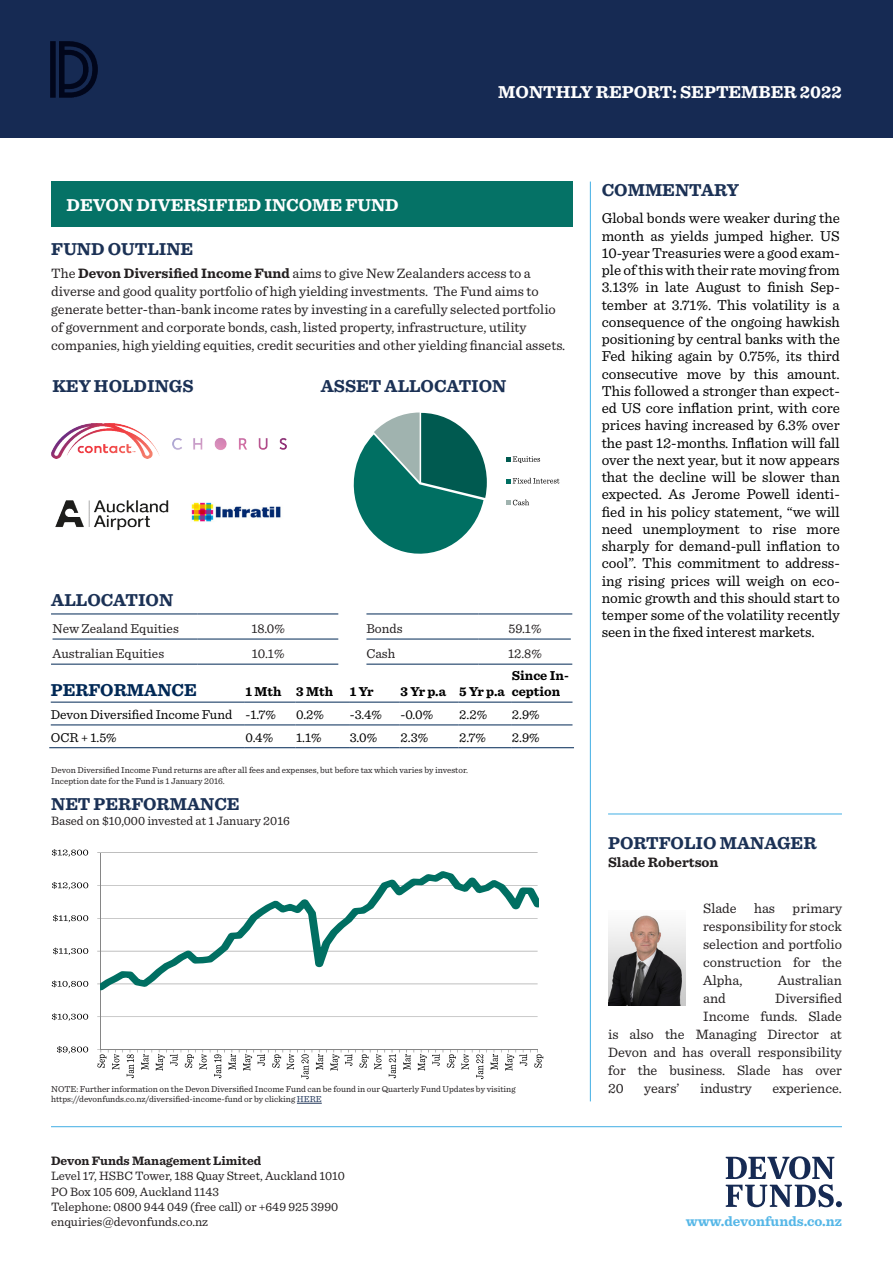
<style>
.page{position:relative;width:893px;height:1263px;background:#fff}
.page>*{position:absolute;margin:0;border:0;box-sizing:border-box;transform-origin:0 0}
.t1{font:700 18px "Sentinel";color:#1b3155}
.t2{font:700 18px "Sentinel";color:#fff}
.t3{font:700 18px "Sentinel";color:#002855}
.t4{font:15px/17.2px "Sentinel";color:#000;text-align:justify}
.t5{font:14.25px/18px "Sentinel";color:#231f20}
.t6{font:700 14.25px "Sentinel";color:#56b7e7}
.t7{font:700 14.25px "Sentinel";color:#231f20}
.t8{font:13.5px "Sentinel";color:#000}
.t9{font:13.5px "Sentinel";color:#231f20}
.t10{font:700 13.5px/16.2px "Sentinel";color:#000}
.t11{font:12.75px "Sentinel";color:#231f20}
.t12{font:700 12.75px "Sentinel";color:#231f20}
.t13{font:9px/10.8px "Sentinel";color:#231f20}
.s1{font-weight:700}
.s2{color:#1b3155}
</style>
<div class="page">
<div style="left:0;top:0;width:893px;height:137px;background:#162a53"></div>
<img style="left:51px;top:42px;width:47px;height:56px">
<hr style="left:590px;top:182px;width:1px;height:919px;background:#56b7e7">
<div style="left:51px;top:182px;width:521px;height:45px;background:#057266"></div>
<svg style="left:726px;top:1156px;width:116px;height:51px"></svg>
<hr style="left:51px;top:1126px;width:791px;height:1px;background:#56b7e7">
<svg style="left:297px;top:1103px;width:25px;height:1px"></svg>
<hr style="left:51px;top:702px;width:194px;height:1px;background:#002855">
<hr style="left:245px;top:702px;width:50px;height:1px;background:#002855">
<hr style="left:295px;top:702px;width:54px;height:1px;background:#002855">
<hr style="left:349px;top:702px;width:51px;height:1px;background:#002855">
<hr style="left:400px;top:702px;width:58px;height:1px;background:#002855">
<hr style="left:458px;top:702px;width:53px;height:1px;background:#002855">
<hr style="left:511px;top:702px;width:61px;height:1px;background:#002855">
<hr style="left:51px;top:725px;width:194px;height:1px;background:#002855">
<hr style="left:245px;top:725px;width:50px;height:1px;background:#002855">
<hr style="left:295px;top:725px;width:54px;height:1px;background:#002855">
<hr style="left:349px;top:725px;width:51px;height:1px;background:#002855">
<hr style="left:400px;top:725px;width:58px;height:1px;background:#002855">
<hr style="left:458px;top:725px;width:53px;height:1px;background:#002855">
<hr style="left:511px;top:725px;width:61px;height:1px;background:#002855">
<hr style="left:49px;top:747px;width:196px;height:1px;background:#002855">
<hr style="left:245px;top:747px;width:50px;height:1px;background:#002855">
<hr style="left:295px;top:747px;width:54px;height:1px;background:#002855">
<hr style="left:349px;top:747px;width:51px;height:1px;background:#002855">
<hr style="left:400px;top:747px;width:58px;height:1px;background:#002855">
<hr style="left:458px;top:747px;width:53px;height:1px;background:#002855">
<hr style="left:511px;top:747px;width:63px;height:1px;background:#002855">
<svg style="left:353px;top:412px;width:134px;height:142px"></svg>
<svg style="left:506px;top:456px;width:34px;height:7px"></svg>
<svg style="left:506px;top:478px;width:53px;height:5px"></svg>
<svg style="left:506px;top:500px;width:23px;height:5px"></svg>
<svg style="left:52px;top:614px;width:520px;height:50px"></svg>
<hr style="left:51px;top:614px;width:146px;height:1px;background:#002855">
<hr style="left:197px;top:614px;width:141px;height:1px;background:#002855">
<hr style="left:366px;top:614px;width:112px;height:1px;background:#002855">
<hr style="left:478px;top:614px;width:94px;height:1px;background:#002855">
<hr style="left:53px;top:639px;width:144px;height:1px;background:#002855">
<hr style="left:197px;top:639px;width:141px;height:1px;background:#002855">
<hr style="left:51px;top:664px;width:146px;height:1px;background:#002855">
<hr style="left:197px;top:664px;width:141px;height:1px;background:#002855">
<hr style="left:366px;top:639px;width:112px;height:1px;background:#002855">
<hr style="left:478px;top:639px;width:93px;height:1px;background:#002855">
<hr style="left:366px;top:664px;width:112px;height:1px;background:#002855">
<hr style="left:478px;top:664px;width:94px;height:1px;background:#002855">
<hr style="left:101px;top:1016px;width:437px;height:1px;background:#868686">
<hr style="left:101px;top:852px;width:437px;height:1px;background:#868686">
<hr style="left:101px;top:853px;width:1px;height:196px;background:#868686">
<svg style="left:101px;top:871px;width:437px;height:120px"></svg>
<svg style="left:57px;top:1046px;width:31px;height:7px"></svg>
<svg style="left:52px;top:1013px;width:36px;height:8px"></svg>
<svg style="left:52px;top:980px;width:36px;height:8px"></svg>
<svg style="left:53px;top:947px;width:35px;height:8px"></svg>
<svg style="left:53px;top:915px;width:35px;height:7px"></svg>
<svg style="left:52px;top:882px;width:36px;height:7px"></svg>
<svg style="left:52px;top:849px;width:36px;height:8px"></svg>
<svg style="left:97px;top:1049px;width:446px;height:30px"></svg>
<img style="left:51px;top:423px;width:109px;height:36px">
<img style="left:172px;top:438px;width:115px;height:12px">
<img style="left:55px;top:501px;width:114px;height:30px">
<img style="left:191px;top:502px;width:90px;height:20px">
<hr style="left:608px;top:813px;width:234px;height:1px;background:#56b7e7">
<img style="left:608px;top:915px;width:77px;height:91px">
<p class="t2" style="left:498px;top:78px;width:345px">MONTHLY REPORT: SEPTEMBER 2022</p>
<p class="t2" style="left:67px;top:191px;width:334px">DEVON DIVERSIFIED INCOME FUND</p>
<p class="t1" style="left:51px;top:235px;width:144px">FUND OUTLINE</p>
<p class="t5" style="left:51px;top:263px;width:516px">The <span class="s1">Devon Diversified Income Fund</span> aims to give New Zealanders access to a diverse and good quality portfolio of high yielding investments. The Fund aims to generate better-than-bank income rates by investing in a carefully selected portfolio of government and corporate bonds, cash, listed property, infrastructure, utility companies, high yielding equities, credit securities and other yielding financial assets.</p>
<p class="t1" style="left:52px;top:372px;width:143px">KEY HOLDINGS</p>
<p class="t1" style="left:321px;top:372px;width:187px">ASSET ALLOCATION</p>
<p class="t1" style="left:51px;top:586px;width:123px">ALLOCATION</p>
<p class="t9" style="left:53px;top:618px;width:128px">New Zealand Equities</p>
<p class="t9" style="left:251px;top:618px;width:35px">18.0%</p>
<p class="t9" style="left:366px;top:618px;width:38px">Bonds</p>
<p class="t9" style="left:508px;top:618px;width:35px">59.1%</p>
<p class="t9" style="left:53px;top:643px;width:113px">Australian Equities</p>
<p class="t9" style="left:252px;top:643px;width:34px">10.1%</p>
<p class="t9" style="left:366px;top:643px;width:30px">Cash</p>
<p class="t9" style="left:508px;top:643px;width:35px">12.8%</p>
<p class="t10" style="left:512px;top:667px;width:58px">Since In&shy;ception</p>
<p class="t3" style="left:51px;top:676px;width:147px">PERFORMANCE</p>
<p class="t10" style="left:246px;top:683px;width:37px">1 Mth</p>
<p class="t10" style="left:296px;top:683px;width:38px">3 Mth</p>
<p class="t10" style="left:350px;top:683px;width:25px">1 Yr</p>
<p class="t10" style="left:400px;top:683px;width:47px">3 Yr p.a</p>
<p class="t10" style="left:459px;top:683px;width:47px">5 Yr p.a</p>
<p class="t8" style="left:51px;top:704px;width:183px">Devon Diversified Income Fund</p>
<p class="t8" style="left:246px;top:704px;width:32px">-1.7%</p>
<p class="t8" style="left:296px;top:704px;width:29px">0.2%</p>
<p class="t8" style="left:350px;top:704px;width:34px">-3.4%</p>
<p class="t8" style="left:400px;top:704px;width:34px">-0.0%</p>
<p class="t8" style="left:459px;top:704px;width:30px">2.2%</p>
<p class="t8" style="left:512px;top:704px;width:29px">2.9%</p>
<p class="t8" style="left:51px;top:727px;width:68px">OCR + 1.5%</p>
<p class="t8" style="left:246px;top:727px;width:29px">0.4%</p>
<p class="t8" style="left:296px;top:727px;width:27px">1.1%</p>
<p class="t8" style="left:350px;top:727px;width:29px">3.0%</p>
<p class="t8" style="left:400px;top:727px;width:29px">2.3%</p>
<p class="t8" style="left:459px;top:727px;width:29px">2.7%</p>
<p class="t8" style="left:512px;top:727px;width:29px">2.9%</p>
<p class="t13" style="left:51px;top:764px;width:418px">Devon Diversified Income Fund returns are after all fees and expenses, but before tax which varies by investor.<br>Inception date for the Fund is 1 January 2016.</p>
<p class="t1" style="left:51px;top:789px;width:190px">NET PERFORMANCE</p>
<p class="t11" style="left:51px;top:811px;width:240px">Based on $10,000 invested at 1 January 2016</p>
<p class="t13" style="left:51px;top:1082px;width:466px">NOTE: Further information on the Devon Diversified Income Fund can be found in our Quarterly Fund Updates by visiting https://devonfunds.co.nz/diversified-income-fund or by clicking <span class="s2">HERE</span></p>
<p class="t1" style="left:602px;top:176px;width:139px">COMMENTARY</p>
<p class="t4" style="left:602px;top:209px;width:240px">Global bonds were weaker during the month as yields jumped higher. US 10-year Treasuries were a good exam&shy;ple of this with their rate moving from 3.13% in late August to finish Sep&shy;tember at 3.71%. This volatility is a consequence of the ongoing hawkish positioning by central banks with the Fed hiking again by 0.75%, its third consecutive move by this amount.<br>This followed a stronger than expect&shy;ed US core inflation print, with core prices having increased by 6.3% over the past 12-months. Inflation will fall over the next year, but it now appears that the decline will be slower than expected. As Jerome Powell identi&shy;fied in his policy statement, “we will need unemployment to rise more sharply for demand-pull inflation to cool”. This commitment to address&shy;ing rising prices will weigh on eco&shy;nomic growth and this should start to temper some of the volatility recently seen in the fixed interest markets.</p>
<p class="t1" style="left:608px;top:828px;width:210px">PORTFOLIO MANAGER</p>
<p class="t7" style="left:608px;top:850px;width:112px">Slade Robertson</p>
<p class="t5" style="left:703px;top:898px;width:140px;text-align:justify">Slade has primary responsibility for stock selection and portfolio construction for the Alpha,</p>
<p class="t5" style="left:778px;top:970px;width:66px">Australian</p>
<p class="t5" style="left:703px;top:988px;width:24px">and</p>
<p class="t5" style="left:775px;top:988px;width:68px">Diversified</p>
<p class="t5" style="left:703px;top:1006px;width:140px">Income funds. Slade</p>
<p class="t5" style="left:608px;top:1024px;width:235px">is also the Managing Director at</p>
<p class="t5" style="left:608px;top:1042px;width:235px">Devon and has overall responsibility</p>
<p class="t5" style="left:608px;top:1060px;width:235px">for the business. Slade has over</p>
<p class="t5" style="left:608px;top:1078px;width:17px">20</p>
<p class="t5" style="left:644px;top:1078px;width:37px">years’</p>
<p class="t5" style="left:700px;top:1078px;width:53px">industry</p>
<p class="t5" style="left:772px;top:1078px;width:71px">experience.</p>
<p class="t12" style="left:51px;top:1151px;width:212px">Devon Funds Management Limited</p>
<p class="t11" style="left:51px;top:1166px;width:296px">Level 17, HSBC Tower, 188 Quay Street, Auckland 1010</p>
<p class="t11" style="left:51px;top:1182px;width:170px">PO Box 105 609, Auckland 1143</p>
<p class="t11" style="left:51px;top:1197px;width:289px">Telephone: 0800 944 049 (free call) or +649 925 3990</p>
<p class="t11" style="left:51px;top:1212px;width:159px">enquiries@devonfunds.co.nz</p>
<p class="t6" style="left:686px;top:1210px;width:158px">www.devonfunds.co.nz</p>
</div>
